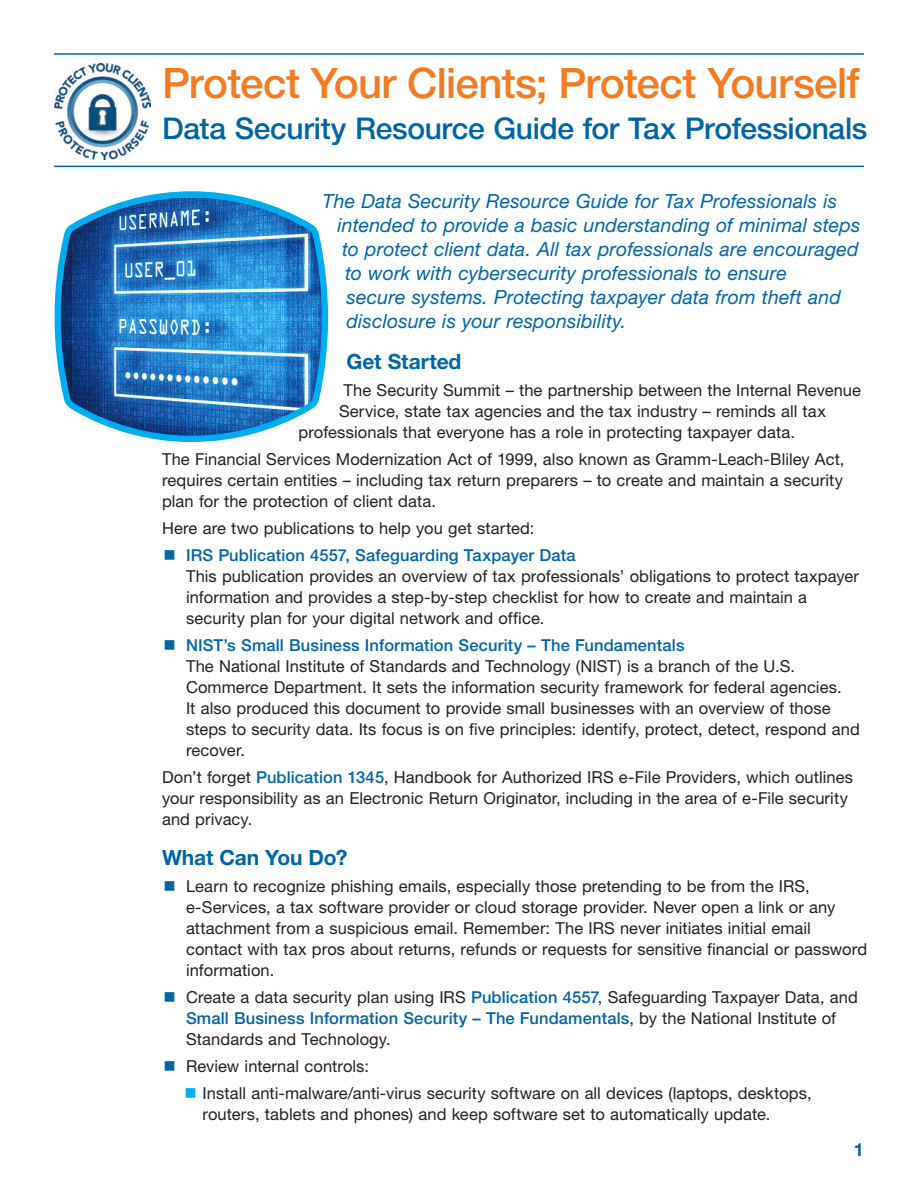
<style>
.page{position:relative;width:918px;height:1188px;background:#fff}
.page>*{position:absolute;margin:0;border:0;box-sizing:border-box;transform-origin:0 0}
.t1{font:500 42px "Helvetica Neue LT Std";letter-spacing:-.015em;color:#f47b21}
.Headline{font:500 30px "Helvetica Neue LT Std";letter-spacing:-.015em;color:#0065a4}
.subhead_1{font:700 21px "Helvetica Neue LT Std";letter-spacing:-.005em;color:#0065a4}
.regtext_1st_para{font:italic 19.5px "Helvetica Neue LT Std";letter-spacing:.005em;color:#0065a4}
.subhead_2{font:700 18px "Helvetica Neue LT Std";color:#0065a4}
.reg_text{font:16.5px/21px "Helvetica Neue LT Std";letter-spacing:.005em;color:#231f20}
.s1{font-weight:500;color:#0065a4}
</style>
<div class="page">
<img style="left:54px;top:63px;width:96px;height:96px">
<hr style="left:54px;top:53px;width:810px;height:2px;background:#0065a4">
<hr style="left:54px;top:166px;width:810px;height:1px;background:#0065a4">
<svg style="left:54px;top:191px;width:274px;height:251px"></svg>
<p class="t1" style="left:162px;top:58px;width:699px">Protect Your Clients; Protect Yourself</p>
<p class="Headline" style="left:162px;top:110px;width:707px">Data Security Resource Guide for Tax Professionals</p>
<p class="regtext_1st_para" style="left:322px;top:190px;width:516px">The Data Security Resource Guide for Tax Professionals is</p>
<p class="regtext_1st_para" style="left:338px;top:214px;width:524px">intended to provide a basic understanding of minimal steps</p>
<p class="regtext_1st_para" style="left:342px;top:238px;width:518px">to protect client data. All tax professionals are encouraged</p>
<p class="regtext_1st_para" style="left:345px;top:262px;width:444px">to work with cybersecurity professionals to ensure</p>
<p class="regtext_1st_para" style="left:346px;top:286px;width:496px">secure systems. Protecting taxpayer data from theft and</p>
<p class="regtext_1st_para" style="left:346px;top:310px;width:281px">disclosure is your responsibility.</p>
<p class="subhead_1" style="left:346px;top:348px;width:116px">Get Started</p>
<p class="reg_text" style="left:344px;top:379px;width:519px">The Security Summit – the partnership between the Internal Revenue</p>
<p class="reg_text" style="left:339px;top:400px;width:488px">Service, state tax agencies and the tax industry – reminds all tax</p>
<p class="reg_text" style="left:298px;top:421px;width:498px">professionals that everyone has a role in protecting taxpayer data.</p>
<p class="reg_text" style="left:162px;top:448px;width:684px;text-align:justify">The Financial Services Modernization Act of 1999, also known as Gramm-Leach-Bliley Act, requires certain entities – including tax return preparers – to create and maintain a security plan for the protection of client data.</p>
<p class="reg_text" style="left:162px;top:517px;width:374px">Here are two publications to help you get started:</p>
<p class="reg_text" style="left:186px;top:544px;width:675px"><span class="s1">IRS Publication 4557, Safeguarding Taxpayer Data<br></span>This publication provides an overview of tax professionals’ obligations to protect taxpayer information and provides a step-by-step checklist for how to create and maintain a security plan for your digital network and office.</p>
<p class="reg_text" style="left:186px;top:634px;width:675px"><span class="s1">NIST’s Small Business Information Security – The Fundamentals<br></span>The National Institute of Standards and Technology (NIST) is a branch of the U.S.<br>Commerce Department. It sets the information security framework for federal agencies.<br>It also produced this document to provide small businesses with an overview of those steps to security data. Its focus is on five principles: identify, protect, detect, respond and recover.</p>
<p class="reg_text" style="left:162px;top:766px;width:693px">Don’t forget <span class="s1">Publication 1345</span>, Handbook for Authorized IRS e-File Providers, which outlines your responsibility as an Electronic Return Originator, including in the area of e-File security and privacy.</p>
<p class="subhead_1" style="left:162px;top:845px;width:187px">What Can You Do?</p>
<p class="reg_text" style="left:186px;top:876px;width:683px">Learn to recognize phishing emails, especially those pretending to be from the IRS, e-Services, a tax software provider or cloud storage provider. Never open a link or any attachment from a suspicious email. Remember: The IRS never initiates initial email contact with tax pros about returns, refunds or requests for sensitive financial or password information.</p>
<p class="reg_text" style="left:186px;top:987px;width:673px">Create a data security plan using IRS <span class="s1">Publication 4557</span>, Safeguarding Taxpayer Data, and<br><span class="s1">Small Business Information Security – The Fundamentals</span>, by the National Institute of<br>Standards and Technology.</p>
<p class="reg_text" style="left:186px;top:1056px;width:184px">Review internal controls:</p>
<p class="reg_text" style="left:202px;top:1083px;width:611px">Install anti-malware/anti-virus security software on all devices (laptops, desktops, routers, tablets and phones) and keep software set to automatically update.</p>
<p class="subhead_2" style="left:854px;top:1138px;width:12px">1</p>
</div>
